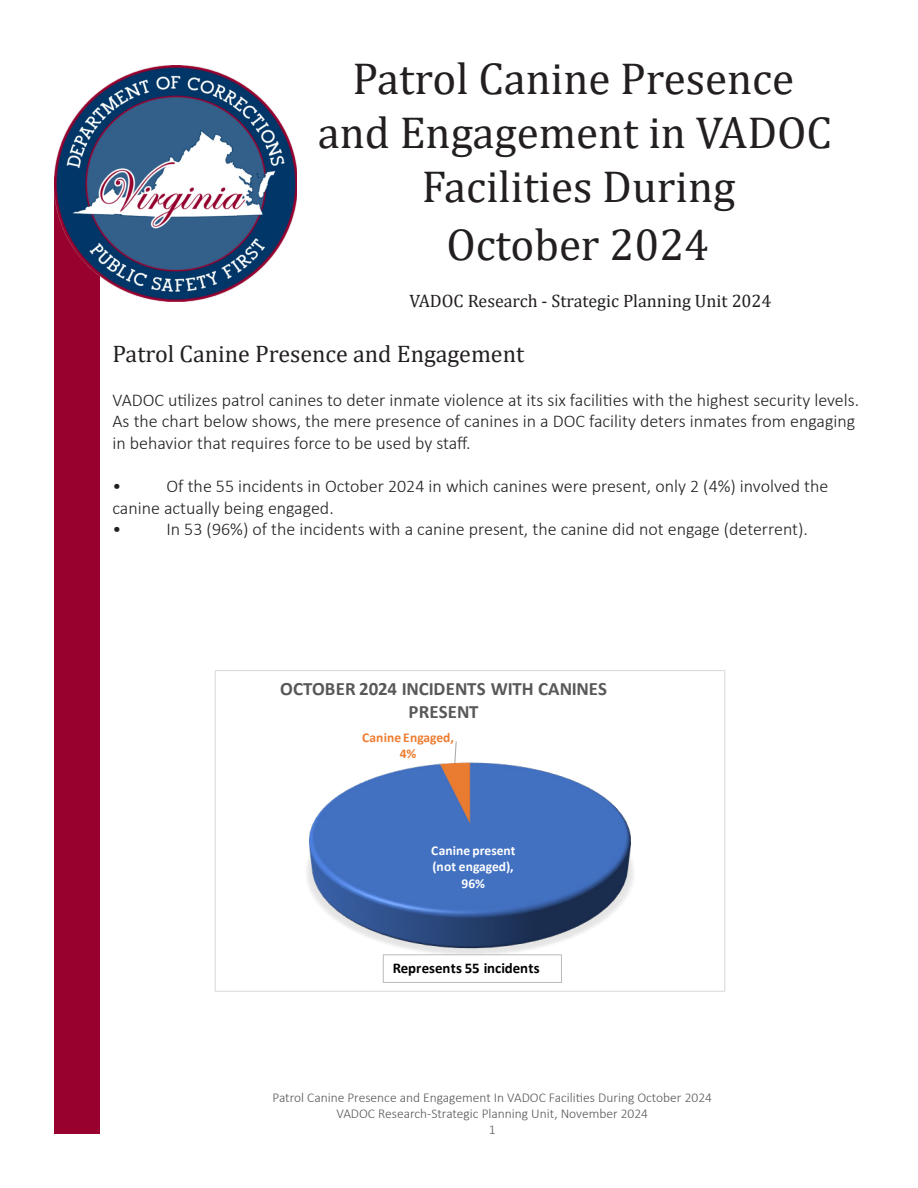
<style>
.page{position:relative;width:918px;height:1188px;background:#fff}
.page>*{position:absolute;margin:0;border:0;box-sizing:border-box;transform-origin:0 0}
.t1{font:45px/54px "Cambria";color:#231f20;text-align:center}
.t2{font:24px "Cambria";color:#231f20}
.t3{font:700 18.9px/23px "Calibri";color:#595959;text-align:center}
.t4{font:300 18px/21.6px "Calibri";color:#231f20}
.t5{font:18px "Cambria";color:#231f20}
.t6{font:700 14.85px "Calibri";letter-spacing:.005em;color:#000}
.t7{font:300 13.5px "Calibri";color:#58585a}
.t8{font:700 13.5px/16.5px "Calibri";letter-spacing:.005em;color:#fff;text-align:center}
.t9{font:700 13.5px/16.2px "Calibri";letter-spacing:.005em;color:#ed7d31;text-align:center}
</style>
<div class="page">
<div style="left:54px;top:177px;width:45px;height:957px;background:#98002e"></div>
<img style="left:54px;top:65px;width:243px;height:236px">
<img style="left:307px;top:762px;width:326px;height:198px">
<svg style="left:454px;top:741px;width:3px;height:23px"></svg>
<div style="left:215px;top:670px;width:510px;height:322px;border:1px solid #d9d9d9"></div>
<div style="left:383px;top:954px;width:179px;height:29px;background:#fff;border:1px solid #bcbcbc"></div>
<p class="t1" style="left:318px;top:52px;width:516px">Patrol Canine Presence and Engagement in VADOC<br>Facilities During</p>
<p class="t1" style="left:446px;top:218px;width:264px">October 2024</p>
<p class="t5" style="left:409px;top:290px;width:364px">VADOC Research - Strategic Planning Unit 2024</p>
<p class="t2" style="left:112px;top:340px;width:413px">Patrol Canine Presence and Engagement</p>
<p class="t4" style="left:112px;top:389px;width:748px">VADOC utilizes patrol canines to deter inmate violence at its six facilities with the highest security levels.<br>As the chart below shows, the mere presence of canines in a DOC facility deters inmates from engaging in behavior that requires force to be used by staff.</p>
<p class="t4" style="left:112px;top:475px;width:10px">•</p>
<p class="t4" style="left:112px;top:475px;width:717px;text-indent:54px">Of the 55 incidents in October 2024 in which canines were present, only 2 (4%) involved the canine actually being engaged.</p>
<p class="t4" style="left:112px;top:518px;width:10px">•</p>
<p class="t4" style="left:166px;top:518px;width:643px">In 53 (96%) of the incidents with a canine present, the canine did not engage (deterrent).</p>
<p class="t3" style="left:280px;top:677px;width:328px">OCTOBER 2024 INCIDENTS WITH CANINES<br>PRESENT</p>
<p class="t9" style="left:362px;top:729px;width:93px">Canine Engaged,<br>4%</p>
<p class="t8" style="left:431px;top:842px;width:86px">Canine present (not engaged),<br>96%</p>
<p class="t6" style="left:393px;top:958px;width:148px">Represents 55 incidents</p>
<p class="t7" style="left:273px;top:1089px;width:441px">Patrol Canine Presence and Engagement In VADOC Facilities During October 2024</p>
<p class="t7" style="left:336px;top:1105px;width:313px">VADOC Research-Strategic Planning Unit, November 2024</p>
<p class="t7" style="left:489px;top:1121px;width:8px">1</p>
</div>
